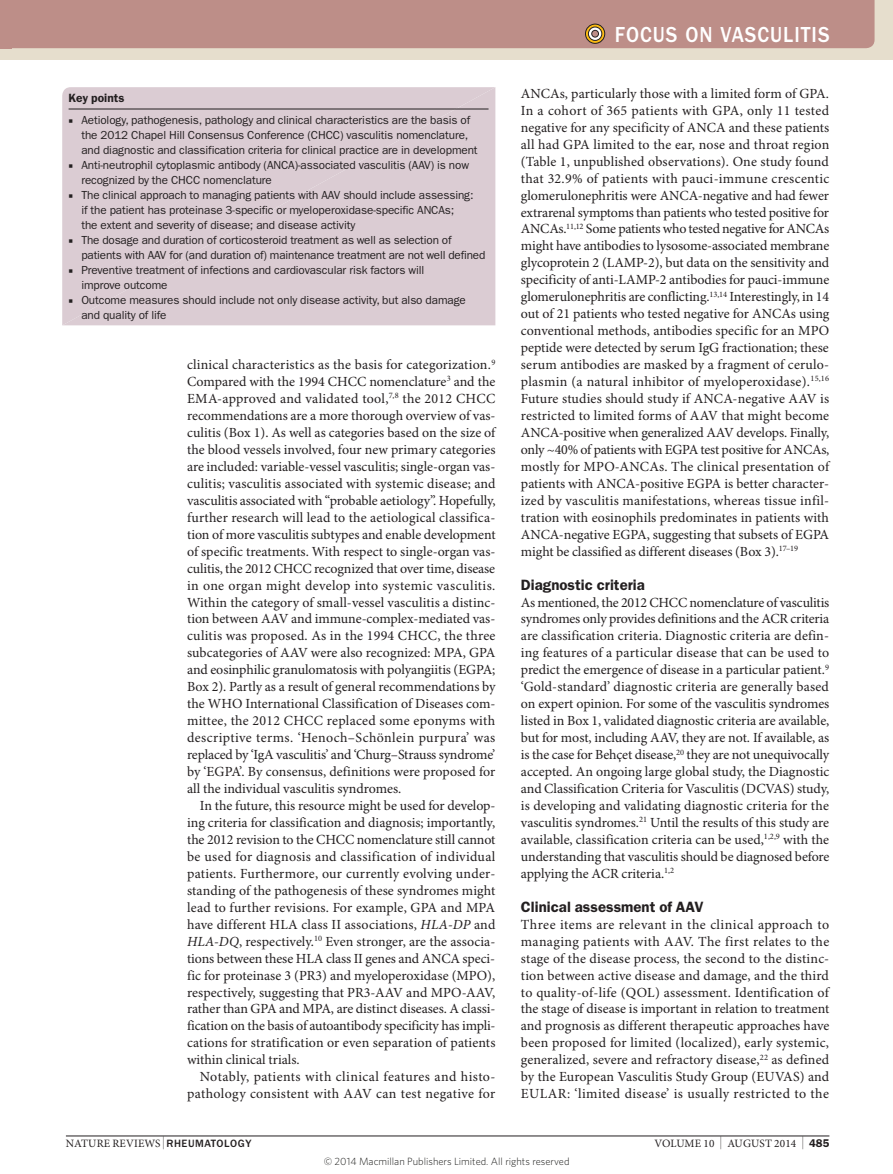
<style>
.page{position:relative;width:893px;height:1174px;background:#fff}
.page>*{position:absolute;margin:0;border:0;box-sizing:border-box;transform-origin:0 0}
.t1{font:500 22.5px "ITC Franklin Gothic Std";letter-spacing:.05em;color:#fff;scale:.9 1}
.Head_1{font:600 15px "ITC Franklin Gothic Std";color:#231f20}
.Body_text{font:13.95px/17px "Minion Pro";letter-spacing:.005em;color:#231f20;text-align:justify}
.Body_first{font:13.95px/17px "Minion Pro";letter-spacing:.005em;color:#231f20;text-align:justify}
.Body_text-2{font:13.95px/17px "Minion Pro";letter-spacing:.025em;color:#231f20;text-align:right}
.Box_title{font:600 12px "ITC Franklin Gothic Std";color:#231f20}
.Box_body_bullet{font:11.7px/15px "ITC Franklin Gothic Std";letter-spacing:-.01em;color:#231f20}
.t2{font:11.25px "Minion Pro";letter-spacing:.01em;color:#231f20}
.t3{font:300 10.5px "Whitney";color:#1d1d1b}
.s1{font-family:"Minion Pro"}
.s2{font-style:italic}
.s3{font-size:12.9px}
.s4{font-family:"ITC Franklin Gothic Std";font-weight:500;font-size:10.95px}
.s5{font-family:"ITC Franklin Gothic Std";font-weight:600}
</style>
<div class="page">
<hr style="left:66px;top:1135px;width:763px;height:1px;background:#231f20">
<div style="left:62px;top:87px;width:433px;height:238px;background:#dbccd3"></div>
<hr style="left:69px;top:109px;width:420px;height:1px;background:#231f20">
<div style="left:0;top:0;width:893px;height:60px;background:#e6decd"></div>
<div style="left:11px;top:0;width:863px;height:48px;background:#bd8e88"></div>
<div style="left:0;top:0;width:11px;height:48px;background:#bd8e88"></div>
<svg style="left:585px;top:24px;width:20px;height:19px"></svg>
<div style="left:585px;top:24px;width:20px;height:20px;border:1px solid #231f20;border-radius:50%"></div>
<svg style="left:588px;top:27px;width:14px;height:13px"></svg>
<div style="left:588px;top:27px;width:14px;height:14px;border:1px solid #231f20;border-radius:50%"></div>
<div style="left:592px;top:30px;width:6px;height:7px;background:#bd8e88;border-radius:50%"></div>
<div style="left:591px;top:30px;width:8px;height:7px;border:1px solid #231f20;border-radius:50%"></div>
<p class="Box_title" style="left:69px;top:91px;width:57px">Key points</p>
<p class="Box_body_bullet" style="left:81px;top:112px;width:398px;text-indent:-13px"><span class="s1">■</span> Aetiology, pathogenesis, pathology and clinical characteristics are the basis of the 2012 Chapel Hill Consensus Conference (CHCC) vasculitis nomenclature, and diagnostic and classification criteria for clinical practice are in development</p>
<p class="Box_body_bullet" style="left:81px;top:157px;width:389px;text-indent:-13px"><span class="s1">■</span> Anti-neutrophil cytoplasmic antibody (ANCA)-associated vasculitis (AAV) is now recognized by the CHCC nomenclature</p>
<p class="Box_body_bullet" style="left:81px;top:187px;width:394px;text-indent:-13px"><span class="s1">■</span> The clinical approach to managing patients with AAV should include assessing: if the patient has proteinase 3-specific or myeloperoxidase-specific ANCAs;<br>the extent and severity of disease; and disease activity</p>
<p class="Box_body_bullet" style="left:81px;top:232px;width:406px;text-indent:-13px"><span class="s1">■</span> The dosage and duration of corticosteroid treatment as well as selection of patients with AAV for (and duration of) maintenance treatment are not well defined</p>
<p class="Box_body_bullet" style="left:81px;top:262px;width:344px;text-indent:-13px"><span class="s1">■</span> Preventive treatment of infections and cardiovascular risk factors will improve outcome</p>
<p class="Box_body_bullet" style="left:81px;top:292px;width:386px;text-indent:-13px"><span class="s1">■</span> Outcome measures should include not only disease activity, but also damage and quality of life</p>
<p class="Body_text" style="left:187px;top:357px;width:310px">clinical characteristics as the basis for categorization.<sup>9<br></sup>Compared with the 1994 CHCC nomenclature<sup>3</sup> and the EMA-approved and validated tool,<sup>7,8</sup> the 2012 CHCC recommendations are a more thorough overview of vas&shy;culitis (Box 1). As well as categories based on the size of the blood vessels involved, four new primary categories are included: variable-vessel vasculitis; single-organ vas&shy;culitis; vasculitis associated with systemic disease; and vasculitis associated with “probable aetiology”. Hopefully, further research will lead to the aetiological classifica&shy;tion of more vasculitis subtypes and enable development of specific treatments. With respect to single-organ vas&shy;culitis, the 2012 CHCC recognized that over time, disease in one organ might develop into systemic vasculitis.<br>Within the category of small-vessel vasculitis a distinc&shy;tion between AAV and immune-complex-mediated vas&shy;culitis was proposed. As in the 1994 CHCC, the three subcategories of AAV were also recognized: MPA, GPA and eosinphilic granulomatosis with polyangiitis (EGPA; Box 2). Partly as a result of general recommendations by the WHO International Classification of Diseases com&shy;mittee, the 2012 CHCC replaced some eponyms with descriptive terms. ‘Henoch–Schönlein purpura’ was replaced by ‘IgA vasculitis’ and ‘Churg–Strauss syndrome’ by ‘EGPA’. By consensus, definitions were proposed for all the individual vasculitis syndromes.</p>
<p class="Body_text" style="left:187px;top:797px;width:310px;text-indent:13px">In the future, this resource might be used for develop&shy;ing criteria for classification and diagnosis; importantly, the 2012 revision to the CHCC nomenclature still cannot be used for diagnosis and classification of individual patients. Furthermore, our currently evolving under&shy;standing of the pathogenesis of these syndromes might lead to further revisions. For example, GPA and MPA have different HLA class II associations, <span class="s2">HLA‑DP</span> and <span class="s2">HLA‑DQ</span>, respectively.<sup>10</sup> Even stronger, are the associa&shy;tions between these HLA class II genes and ANCA speci&shy;fic for proteinase 3 (PR3) and myeloperoxidase (MPO), respectively, suggesting that PR3-AAV and MPO-AAV, rather than GPA and MPA, are distinct diseases. A classi&shy;fication on the basis of autoantibody specificity has impli&shy;cations for stratification or even separation of patients within clinical trials.</p>
<p class="Body_text-2" style="left:187px;top:1069px;width:310px">Notably, patients with clinical features and histo&shy;pathology consistent with AAV can test negative for</p>
<p class="t1" style="left:615px;top:22px;width:240px">FOCUS ON VASCULITIS</p>
<p class="Body_text" style="left:521px;top:85px;width:310px">ANCAs, particularly those with a limited form of GPA.<br>In a cohort of 365 patients with GPA, only 11 tested negative for any specificity of ANCA and these patients all had GPA limited to the ear, nose and throat region (Table 1, unpublished observations). One study found that 32.9% of patients with pauci-immune crescentic glomerulonephritis were ANCA-negative and had fewer extrarenal symptoms than patients who tested positive for ANCAs.<sup>11,12</sup> Some patients who tested negative for ANCAs might have antibodies to lysosome-associated membrane glycoprotein 2 (LAMP‑2), but data on the sensitivity and specificity of anti-LAMP‑2 antibodies for pauci-immune glomerulonephritis are conflicting.<sup>13,14</sup> Interestingly, in 14 out of 21 patients who tested negative for ANCAs using conventional methods, antibodies specific for an MPO peptide were detected by serum IgG fractionation; these serum antibodies are masked by a fragment of cerulo&shy;plasmin (a natural inhibitor of myeloperoxidase).<sup>15,16<br></sup>Future studies should study if ANCA-negative AAV is restricted to limited forms of AAV that might become ANCA-positive when generalized AAV develops. Finally, only ~40% of patients with EGPA test positive for ANCAs, mostly for MPO-ANCAs. The clinical presentation of patients with ANCA-positive EGPA is better character&shy;ized by vasculitis manifestations, whereas tissue infil&shy;tration with eosinophils predominates in patients with ANCA-negative EGPA, suggesting that subsets of EGPA might be classified as different diseases (Box 3).<sup>17–19</sup></p>
<p class="Head_1" style="left:521px;top:575px;width:126px">Diagnostic criteria</p>
<p class="Body_first" style="left:521px;top:594px;width:310px">As mentioned, the 2012 CHCC nomenclature of vasculitis syndromes only provides definitions and the ACR criteria are classification criteria. Diagnostic criteria are defin&shy;ing features of a particular disease that can be used to predict the emergence of disease in a particular patient.<sup>9 </sup>‘Gold-standard’ diagnostic criteria are generally based on expert opinion. For some of the vasculitis syndromes listed in Box 1, validated diagnostic criteria are available, but for most, including AAV, they are not. If available, as is the case for Behçet disease,<sup>20</sup> they are not unequivocally accepted. An ongoing large global study, the Diagnostic and Classification Criteria for Vasculitis (DCVAS) study, is developing and validating diagnostic criteria for the vasculitis syndromes.<sup>21</sup> Until the results of this study are available, classification criteria can be used,<sup>1,2,9</sup> with the understanding that vasculitis should be diagnosed before applying the ACR criteria.<sup>1,2</sup></p>
<p class="Head_1" style="left:521px;top:897px;width:184px">Clinical assessment of AAV</p>
<p class="Body_first" style="left:521px;top:916px;width:310px">Three items are relevant in the clinical approach to managing patients with AAV. The first relates to the stage of the disease process, the second to the distinc&shy;tion between active disease and damage, and the third to quality-of-life (QOL) assessment. Identification of the stage of disease is important in relation to treatment and prognosis as different therapeutic approaches have been proposed for limited (localized), early systemic, generalized, severe and refractory disease,<sup>22</sup> as defined by the European Vasculitis Study Group (EUVAS) and EULAR: ‘limited disease’ is usually restricted to the</p>
<p class="t2" style="left:66px;top:1136px;width:187px">NATURE REVIEWS <span class="s3">|</span> <span class="s4">RHEUMATOLOGY</span></p>
<p class="t2" style="left:654px;top:1136px;width:176px">VOLUME 10 <span class="s3">|</span> AUGUST 2014 <span class="s3">|</span> <span class="s5">485</span></p>
<p class="t3" style="left:324px;top:1154px;width:247px">© 2014 Macmillan Publishers Limited. All rights reserved</p>
</div>
